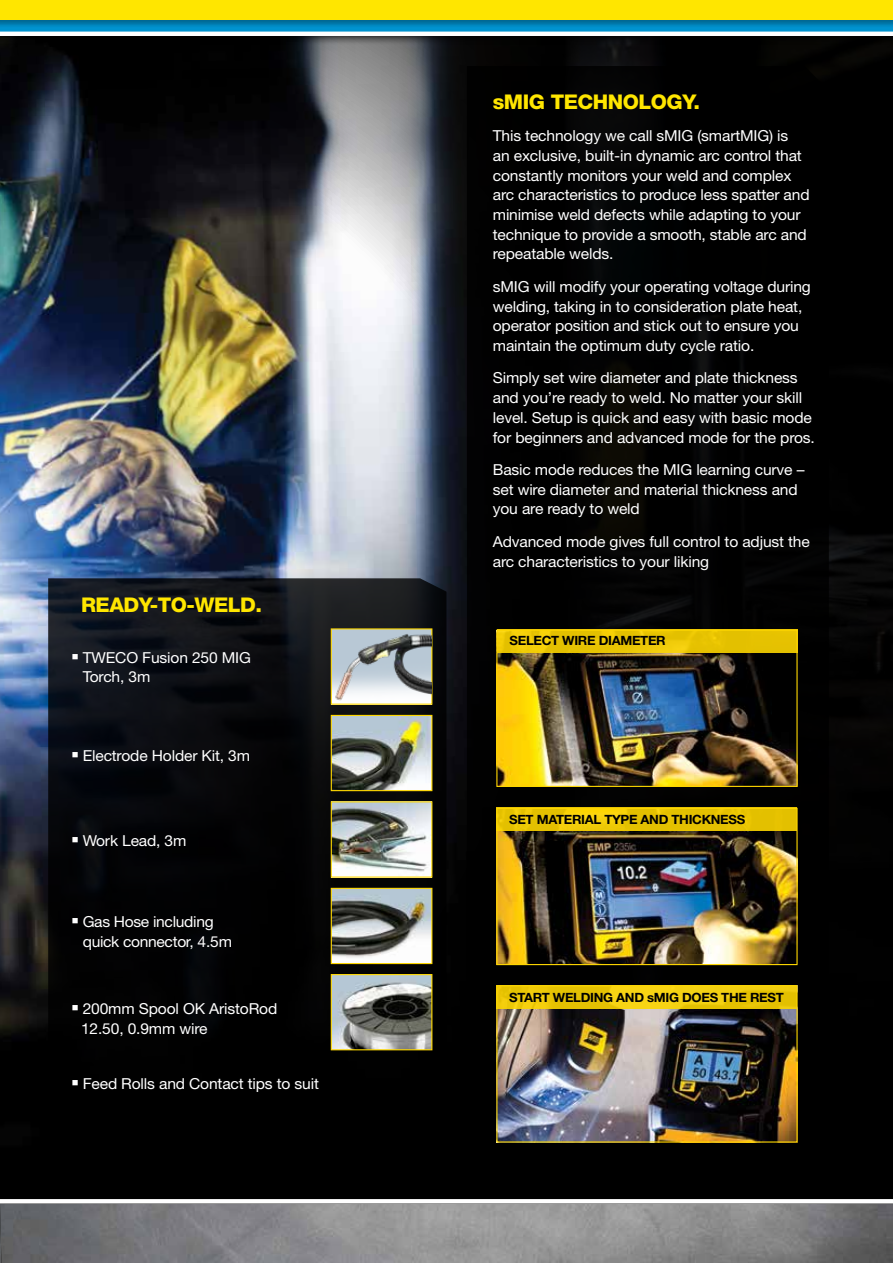
<style>
.page{position:relative;width:893px;height:1263px;background:#fff}
.page>*{position:absolute;margin:0;border:0;box-sizing:border-box;transform-origin:0 0}
.t1{font:800 20.25px "Helvetica Neue LT Std";letter-spacing:-.025em;color:#ffe600}
.t2{font:15.15px/19.6px "Helvetica Neue LT Std";letter-spacing:-.01em;color:#fff}
.t3{font:700 12.75px "Helvetica Neue LT Std";letter-spacing:-.025em;color:#000}
</style>
<div class="page">
<img style="left:0;top:45px;width:893px;height:1159px">
<img style="left:333px;top:630px;width:97px;height:2px">
<div style="left:331px;top:628px;width:101px;height:77px;border:1px solid #fdd600"></div>
<img style="left:333px;top:717px;width:97px;height:72px">
<div style="left:331px;top:715px;width:101px;height:76px;border:1px solid #fdd600"></div>
<img style="left:333px;top:976px;width:97px;height:72px">
<div style="left:331px;top:974px;width:101px;height:76px;border:1px solid #fdd600"></div>
<img style="left:333px;top:890px;width:97px;height:72px">
<div style="left:331px;top:888px;width:101px;height:76px;border:1px solid #fdd600"></div>
<div style="left:467px;top:66px;width:362px;height:1101px;background:#000"></div>
<img style="left:333px;top:803px;width:97px;height:73px">
<img style="left:498px;top:653px;width:298px;height:132px">
<div style="left:496px;top:630px;width:302px;height:157px;border:1px solid #fdd600"></div>
<img style="left:498px;top:831px;width:298px;height:132px">
<div style="left:496px;top:808px;width:302px;height:157px;border:1px solid #fdd600"></div>
<img style="left:498px;top:1008px;width:298px;height:132px">
<div style="left:496px;top:985px;width:302px;height:157px;border:1px solid #fdd600"></div>
<div style="left:497px;top:630px;width:301px;height:23px;background:linear-gradient(to right,#edc905,#e4c101)"></div>
<svg style="left:496px;top:808px;width:301px;height:23px;fill:#e5c100"></svg>
<div style="left:496px;top:985px;width:301px;height:23px;background:linear-gradient(to right,#eec909,#edcb0c)"></div>
<img style="left:0;top:1204px;width:893px;height:59px">
<div style="left:0;top:7px;width:893px;height:38px;background:#000;opacity:.8"></div>
<svg style="left:0;top:28px;width:893px;height:10px"></svg>
<div style="left:0;top:0;width:893px;height:28px;background:#000;opacity:.3"></div>
<div style="left:0;top:0;width:893px;height:19px;background:#ffe600"></div>
<svg style="left:0;top:1199px;width:893px;height:4px"></svg>
<img style="left:332px;top:632px;width:99px;height:72px">
<h1 class="t1" style="left:81px;top:593px;width:182px">READY-TO-WELD.</h1>
<p class="t2" style="left:83px;top:647px;width:170px;text-indent:-11px">■ TWECO Fusion 250 MIG<br>Torch, 3m</p>
<p class="t2" style="left:72px;top:745px;width:180px">■ Electrode Holder Kit, 3m</p>
<p class="t2" style="left:72px;top:831px;width:116px">■ Work Lead, 3m</p>
<p class="t2" style="left:83px;top:912px;width:151px;text-indent:-11px">■ Gas Hose including quick connector, 4.5m</p>
<p class="t2" style="left:81px;top:999px;width:198px;text-indent:-9px">■ 200mm Spool OK AristoRod<br>12.50, 0.9mm wire</p>
<p class="t2" style="left:72px;top:1074px;width:249px">■ Feed Rolls and Contact tips to suit</p>
<h1 class="t1" style="left:493px;top:90px;width:209px">sMIG TECHNOLOGY.</h1>
<p class="t2" style="left:493px;top:126px;width:318px">This technology we call sMIG (smartMIG) is<br>an exclusive, built-in dynamic arc control that constantly monitors your weld and complex arc characteristics to produce less spatter and minimise weld defects while adapting to your technique to provide a smooth, stable arc and repeatable welds.</p>
<p class="t2" style="left:493px;top:276px;width:320px">sMIG will modify your operating voltage during welding, taking in to consideration plate heat, operator position and stick out to ensure you maintain the optimum duty cycle ratio.</p>
<p class="t2" style="left:493px;top:368px;width:324px">Simply set wire diameter and plate thickness and you’re ready to weld. No matter your skill level. Setup is quick and easy with basic mode for beginners and advanced mode for the pros.</p>
<p class="t2" style="left:493px;top:460px;width:313px">Basic mode reduces the MIG learning curve – set wire diameter and material thickness and you are ready to weld</p>
<p class="t2" style="left:493px;top:531px;width:318px;line-height:20.2px">Advanced mode gives full control to adjust the arc characteristics to your liking</p>
<p class="t3" style="left:510px;top:633px;width:158px">SELECT WIRE DIAMETER</p>
<p class="t3" style="left:509px;top:811px;width:238px">SET MATERIAL TYPE AND THICKNESS</p>
<p class="t3" style="left:509px;top:989px;width:276px">START WELDING AND sMIG DOES THE REST</p>
</div>
